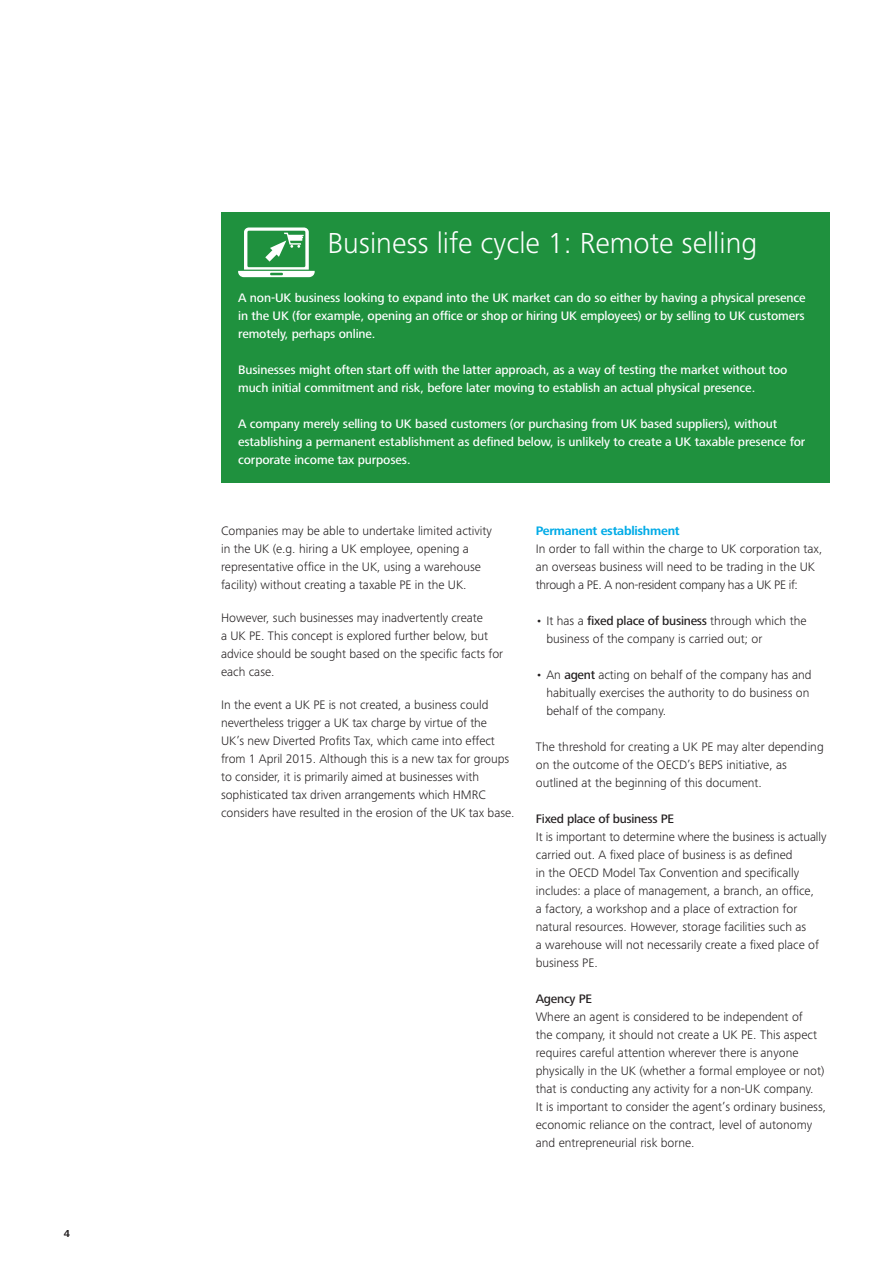
<style>
.page{position:relative;width:893px;height:1263px;background:#fff}
.page>*{position:absolute;margin:0;border:0;box-sizing:border-box;transform-origin:0 0}
.B_Subheading_-_Green{font:300 30px "Frutiger Next Pro";color:#fff}
.Bullets_level_1{font:300 12.75px/18px "Frutiger Next Pro";color:#231f20}
.BodyCopy{font:300 12.75px/18px "Frutiger Next Pro";letter-spacing:-.005em;color:#231f20}
.Table_Entry{font:500 12.75px/18px "Frutiger Next Pro";letter-spacing:-.01em;color:#fff}
.Heading_3{font:700 12.75px "Frutiger Next Pro";letter-spacing:-.02em;color:#00abe7}
.Bullets_level_1-2{font:500 12.75px "Frutiger Next Pro";letter-spacing:-.02em;color:#231f20}
.B_Subheading_-_Blue{font:500 12.75px "Frutiger Next Pro";letter-spacing:-.02em;color:#231f20}
.footersRunning{font:700 10.5px "Frutiger Next Pro";color:#231f20}
.s1{font-weight:500}
</style>
<div class="page">
<div style="left:221px;top:213px;width:608px;height:270px;background:#1f913e"></div>
<svg style="left:238px;top:227px;width:77px;height:50px"></svg>
<p class="footersRunning" style="left:64px;top:1227px;width:8px">4</p>
<p class="B_Subheading_-_Green" style="left:327px;top:226px;width:431px">Business life cycle 1: Remote selling</p>
<p class="Table_Entry" style="left:238px;top:289px;width:569px;text-align:justify">A non‑UK business looking to expand into the UK market can do so either by having a physical presence in the UK (for example, opening an office or shop or hiring UK employees) or by selling to UK customers remotely, perhaps online.</p>
<p class="Table_Entry" style="left:238px;top:361px;width:551px">Businesses might often start off with the latter approach, as a way of testing the market without too much initial commitment and risk, before later moving to establish an actual physical presence.</p>
<p class="Table_Entry" style="left:238px;top:415px;width:569px">A company merely selling to UK based customers (or purchasing from UK based suppliers), without establishing a permanent establishment as defined below, is unlikely to create a UK taxable presence for corporate income tax purposes.</p>
<p class="BodyCopy" style="left:221px;top:522px;width:272px">Companies may be able to undertake limited activity in the UK (e.g. hiring a UK employee, opening a representative office in the UK, using a warehouse facility) without creating a taxable PE in the UK.</p>
<p class="BodyCopy" style="left:221px;top:609px;width:284px">However, such businesses may inadvertently create<br>a UK PE. This concept is explored further below, but advice should be sought based on the specific facts for each case.</p>
<p class="BodyCopy" style="left:221px;top:695px;width:295px">In the event a UK PE is not created, a business could nevertheless trigger a UK tax charge by virtue of the<br>UK’s new Diverted Profits Tax, which came into effect from 1 April 2015. Although this is a new tax for groups to consider, it is primarily aimed at businesses with sophisticated tax driven arrangements which HMRC considers have resulted in the erosion of the UK tax base.</p>
<p class="Heading_3" style="left:536px;top:523px;width:145px">Permanent establishment</p>
<p class="Bullets_level_1" style="left:536px;top:540px;width:288px">In order to fall within the charge to UK corporation tax, an overseas business will need to be trading in the UK through a PE. A non‑resident company has a UK PE if:</p>
<p class="Bullets_level_1" style="left:546px;top:612px;width:262px;text-indent:-11px">• It has a <span class="s1">fixed place of business</span> through which the business of the company is carried out; or</p>
<p class="Bullets_level_1" style="left:546px;top:666px;width:267px;text-indent:-11px">• An <span class="s1">agent</span> acting on behalf of the company has and habitually exercises the authority to do business on behalf of the company.</p>
<p class="Bullets_level_1" style="left:536px;top:738px;width:289px">The threshold for creating a UK PE may alter depending on the outcome of the OECD’s BEPS initiative, as outlined at the beginning of this document.</p>
<p class="Bullets_level_1-2" style="left:536px;top:811px;width:140px">Fixed place of business PE</p>
<p class="Bullets_level_1" style="left:536px;top:828px;width:292px">It is important to determine where the business is actually carried out. A fixed place of business is as defined<br>in the OECD Model Tax Convention and specifically includes: a place of management, a branch, an office,<br>a factory, a workshop and a place of extraction for natural resources. However, storage facilities such as<br>a warehouse will not necessarily create a fixed place of business PE.</p>
<p class="B_Subheading_-_Blue" style="left:536px;top:991px;width:58px">Agency PE</p>
<p class="Bullets_level_1" style="left:536px;top:1008px;width:292px">Where an agent is considered to be independent of<br>the company, it should not create a UK PE. This aspect requires careful attention wherever there is anyone physically in the UK (whether a formal employee or not) that is conducting any activity for a non‑UK company.<br>It is important to consider the agent’s ordinary business, economic reliance on the contract, level of autonomy and entrepreneurial risk borne.</p>
</div>
